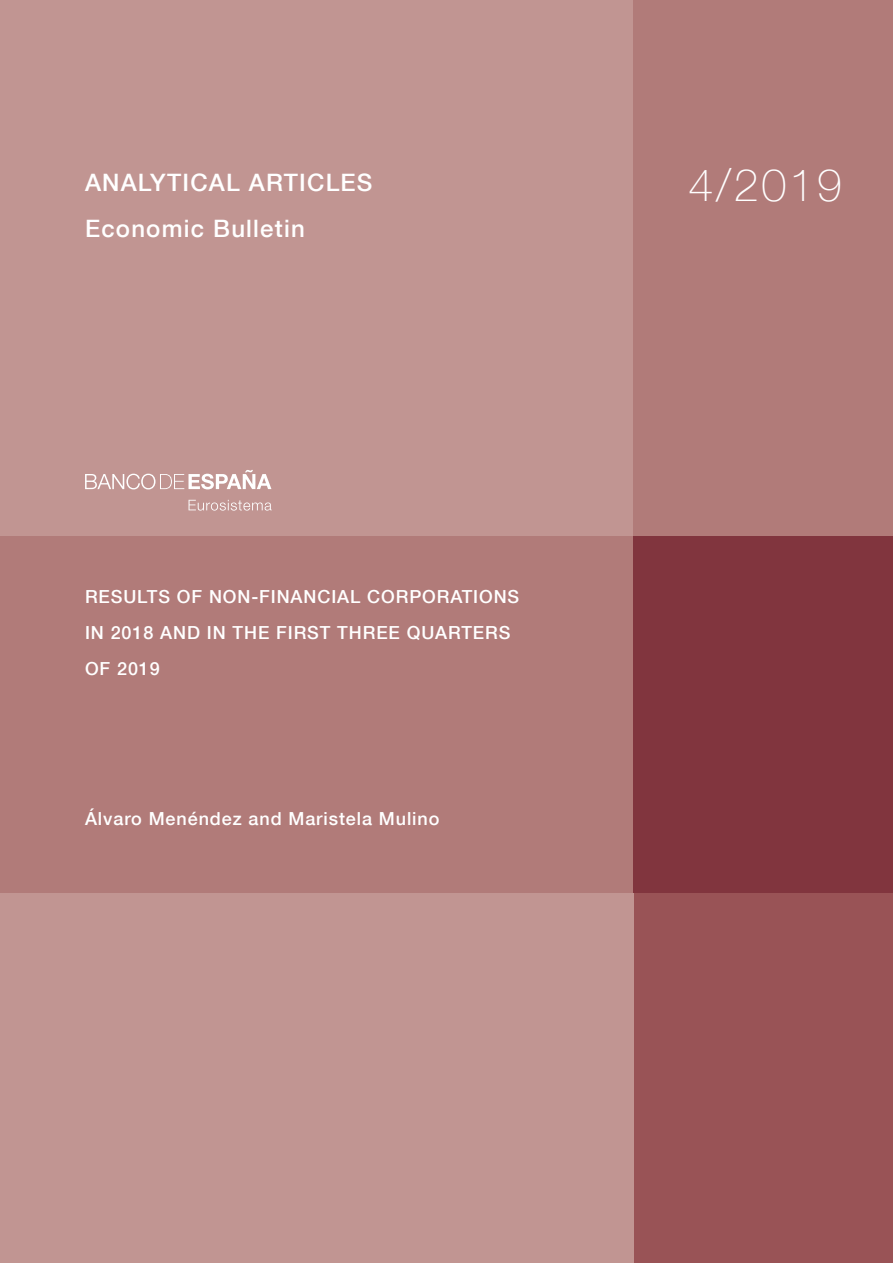
<style>
.page{position:relative;width:893px;height:1263px;background:#fff}
.page>*{position:absolute;margin:0;border:0;box-sizing:border-box;transform-origin:0 0}
.t1{font:100 45px "Bd E Neue Helvetica";color:#fff}
.Titulos_cubs{font:500 24px "Bd E Neue Helvetica";letter-spacing:.05em;color:#fff}
.Título_artículo{font:500 18px/36px "Bd E Neue Helvetica";letter-spacing:.05em;color:#fff}
.Autores{font:500 18px "Bd E Neue Helvetica";letter-spacing:.05em;color:#fff}
</style>
<div class="page">
<div style="left:0;top:0;width:634px;height:536px;background:#c19592"></div>
<div style="left:634px;top:0;width:259px;height:536px;background:#b17b79"></div>
<div style="left:0;top:536px;width:634px;height:357px;background:#b17b79"></div>
<div style="left:634px;top:536px;width:259px;height:357px;background:#81353e"></div>
<div style="left:634px;top:893px;width:259px;height:370px;background:#995356"></div>
<div style="left:0;top:893px;width:634px;height:370px;background:#c19592"></div>
<svg style="left:189px;top:500px;width:83px;height:11px"></svg>
<svg style="left:85px;top:470px;width:186px;height:19px"></svg>
<p class="Titulos_cubs" style="left:85px;top:168px;width:289px">ANALYTICAL ARTICLES</p>
<p class="Titulos_cubs" style="left:85px;top:214px;width:221px">Economic Bulletin</p>
<p class="Título_artículo" style="left:85px;top:578px;width:436px">RESULTS OF NON-FINANCIAL CORPORATIONS<br>IN 2018 AND IN THE FIRST THREE QUARTERS<br>OF 2019</p>
<p class="Autores" style="left:85px;top:807px;width:356px">Álvaro Menéndez and Maristela Mulino</p>
<p class="t1" style="left:688px;top:158px;width:155px">4/2019</p>
</div>
